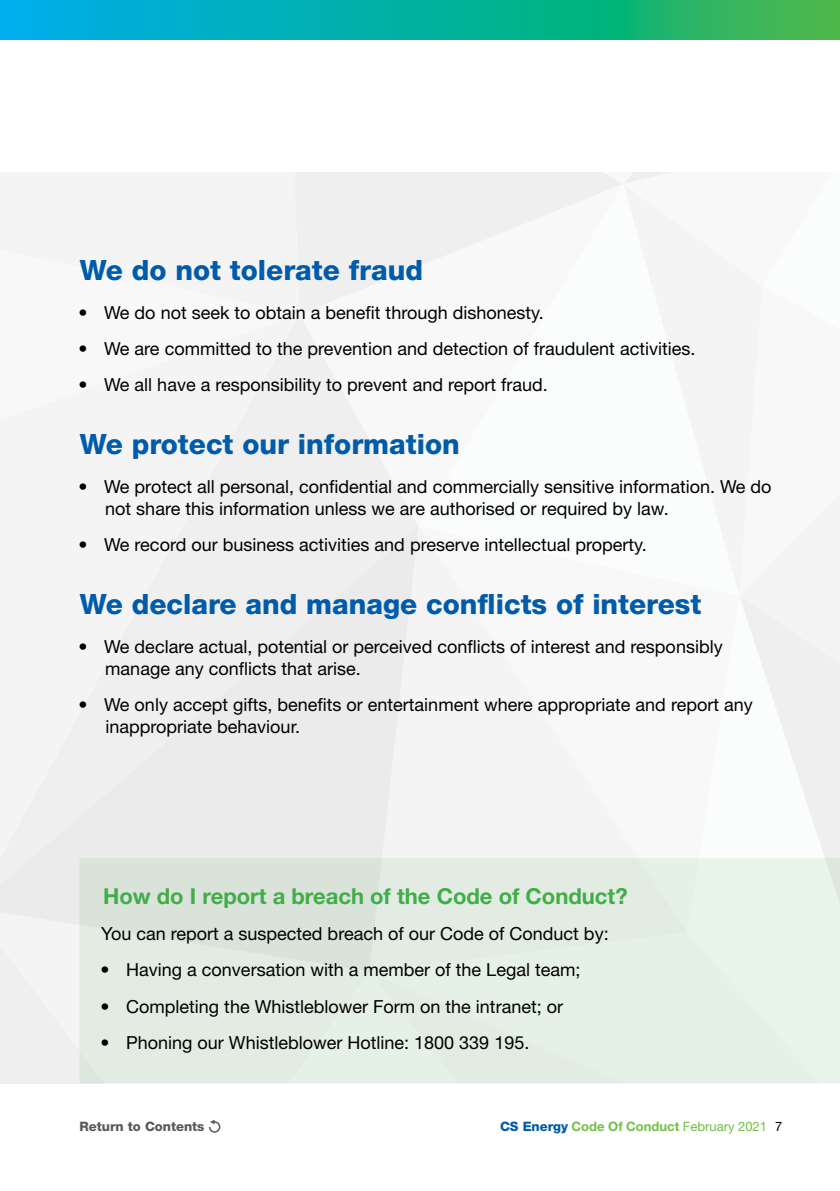
<style>
.page{position:relative;width:840px;height:1191px;background:#fff}
.page>*{position:absolute;margin:0;border:0;box-sizing:border-box;transform-origin:0 0}
.Strategy_Code_Alone{font:800 28px "Helvetica Neue";color:#005baa}
.Strategy_Boxhead_Gre{font:700 22px "Helvetica Neue";color:#41ad49}
.Strategy_Body_White{font:18px/22px "Helvetica Neue";color:#000}
.t1{font:700 13px "Helvetica Neue";color:#72bf44}
.CSAR_Section_Indicat{font:800 13px "Helvetica Neue";color:#58595b}
.s1{font-weight:800;color:#005baa}
.s2{font-weight:400}
.s3{font-weight:400;color:#000}
</style>
<div class="page">
<svg style="left:0;top:0;width:839px;height:40px;background:#0db19d"></svg>
<div style="left:418px;top:596px;width:219px;height:262px;background:#f4f4f4"></div>
<svg style="left:0;top:596px;width:418px;height:312px;fill:#ebebeb"></svg>
<svg style="left:811px;top:814px;width:28px;height:44px"></svg>
<div style="left:0;top:172px;width:762px;height:424px;background:#f4f4f4"></div>
<div style="left:0;top:908px;width:79px;height:175px;background:#efefef"></div>
<svg style="left:739px;top:387px;width:100px;height:427px"></svg>
<svg style="left:79px;top:858px;width:760px;height:225px;background:#e2ece3"></svg>
<svg style="left:209px;top:1119px;width:11px;height:13px"></svg>
<p class="Strategy_Code_Alone" style="left:80px;top:253px;width:344px">We do not tolerate fraud</p>
<p class="Strategy_Body_White" style="left:78px;top:301px;width:466px">• We do not seek to obtain a benefit through dishonesty.</p>
<p class="Strategy_Body_White" style="left:78px;top:337px;width:618px">• We are committed to the prevention and detection of fraudulent activities.</p>
<p class="Strategy_Body_White" style="left:78px;top:373px;width:470px">• We all have a responsibility to prevent and report fraud.</p>
<p class="Strategy_Code_Alone" style="left:80px;top:427px;width:381px">We protect our information</p>
<p class="Strategy_Body_White" style="left:105px;top:475px;width:667px;text-indent:-27px">• We protect all personal, confidential and commercially sensitive information. We do not share this information unless we are authorised or required by law.</p>
<p class="Strategy_Body_White" style="left:78px;top:533px;width:569px">• We record our business activities and preserve intellectual property.</p>
<p class="Strategy_Code_Alone" style="left:80px;top:587px;width:622px">We declare and manage conflicts of interest</p>
<p class="Strategy_Body_White" style="left:105px;top:635px;width:618px;text-indent:-27px">• We declare actual, potential or perceived conflicts of interest and responsibly manage any conflicts that arise.</p>
<p class="Strategy_Body_White" style="left:105px;top:693px;width:648px;text-indent:-27px">• We only accept gifts, benefits or entertainment where appropriate and report any inappropriate behaviour.</p>
<p class="Strategy_Boxhead_Gre" style="left:103px;top:882px;width:525px">How do I report a breach of the Code of Conduct?</p>
<p class="Strategy_Body_White" style="left:101px;top:922px;width:508px">You can report a suspected breach of our Code of Conduct by:</p>
<p class="Strategy_Body_White" style="left:100px;top:958px;width:481px">• Having a conversation with a member of the Legal team;</p>
<p class="Strategy_Body_White" style="left:100px;top:994px;width:464px">• Completing the Whistleblower Form on the intranet; or</p>
<p class="Strategy_Body_White" style="left:100px;top:1031px;width:430px">• Phoning our Whistleblower Hotline: 1800 339 195.</p>
<p class="CSAR_Section_Indicat" style="left:79px;top:1118px;width:126px">Return to Contents</p>
<p class="t1" style="left:499px;top:1118px;width:284px"><span class="s1">CS Energy</span> Code Of Conduct <span class="s2">February 2021</span> <span class="s3">7</span></p>
</div>
